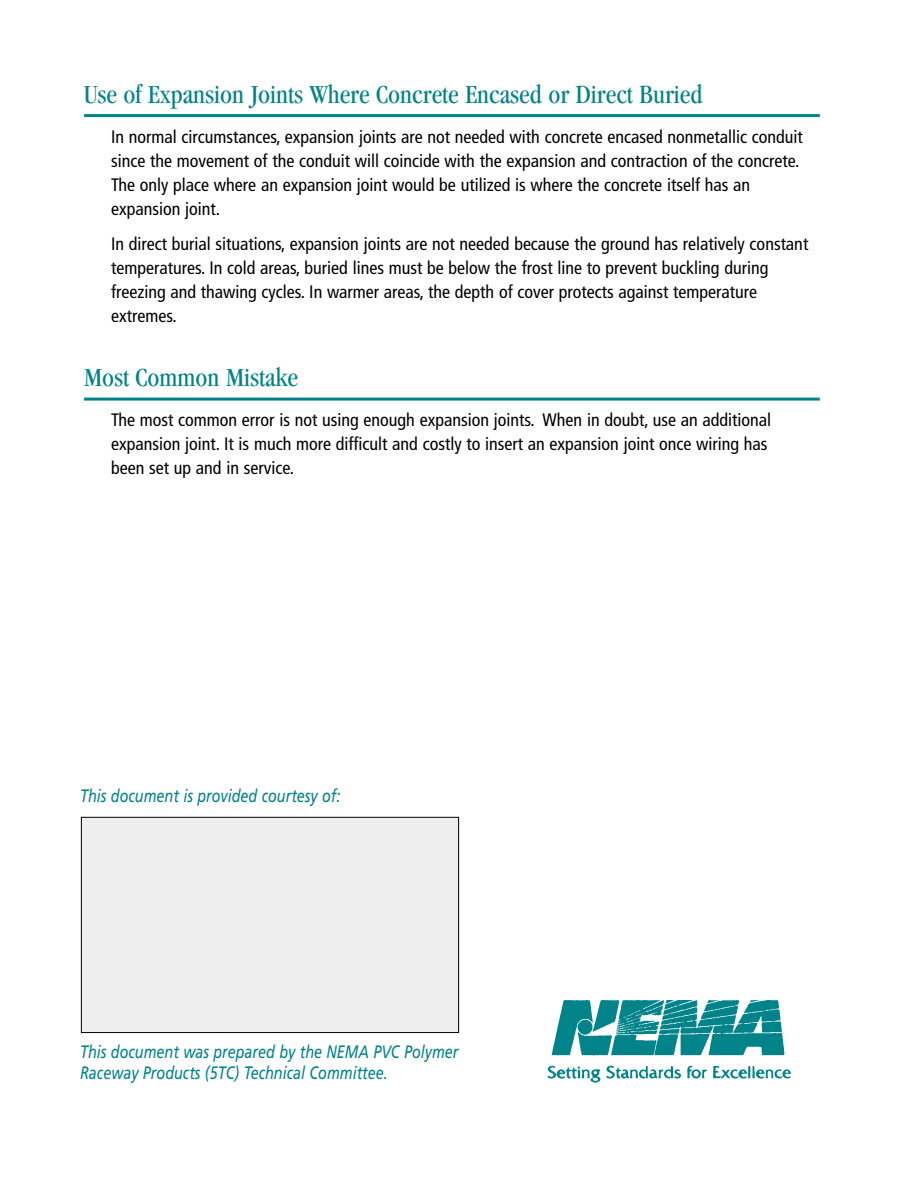
<style>
.page{position:relative;width:918px;height:1188px;background:#fff}
.page>*{position:absolute;margin:0;border:0;box-sizing:border-box;transform-origin:0 0}
.t1{font:condensed 27px "Garamond";color:#008389}
.t2{font:condensed 18px/24px "Frutiger";color:#000}
.t3{font:italic 18px/21px "Frutiger";color:#008389;scale:.8 1}
</style>
<div class="page">
<img style="left:547px;top:1000px;width:244px;height:83px">
<div style="left:81px;top:817px;width:378px;height:216px;background:#eee"></div>
<div style="left:81px;top:817px;width:378px;height:216px;border:1px solid #000"></div>
<hr style="left:84px;top:114px;width:736px;height:3px;background:#008389">
<hr style="left:84px;top:398px;width:736px;height:3px;background:#008389">
<h1 class="t1" style="left:84px;top:83px;width:620px">Use of Expansion Joints Where Concrete Encased or Direct Buried</h1>
<p class="t2" style="left:111px;top:126px;width:693px">In normal circumstances, expansion joints are not needed with concrete encased nonmetallic conduit since the movement of the conduit will coincide with the expansion and contraction of the concrete.<br>The only place where an expansion joint would be utilized is where the concrete itself has an expansion joint.</p>
<p class="t2" style="left:111px;top:233px;width:699px">In direct burial situations, expansion joints are not needed because the ground has relatively constant temperatures. In cold areas, buried lines must be below the frost line to prevent buckling during freezing and thawing cycles. In warmer areas, the depth of cover protects against temperature extremes.</p>
<h1 class="t1" style="left:84px;top:367px;width:216px">Most Common Mistake</h1>
<p class="t2" style="left:111px;top:409px;width:662px">The most common error is not using enough expansion joints. When in doubt, use an additional expansion joint. It is much more difficult and costly to insert an expansion joint once wiring has been set up and in service.</p>
<p class="t3" style="left:80px;top:786px;width:327px">This document is provided courtesy of:</p>
<p class="t3" style="left:80px;top:1042px;width:474px">This document was prepared by the NEMA PVC Polymer<br>Raceway Products (5TC) Technical Committee.</p>
</div>
